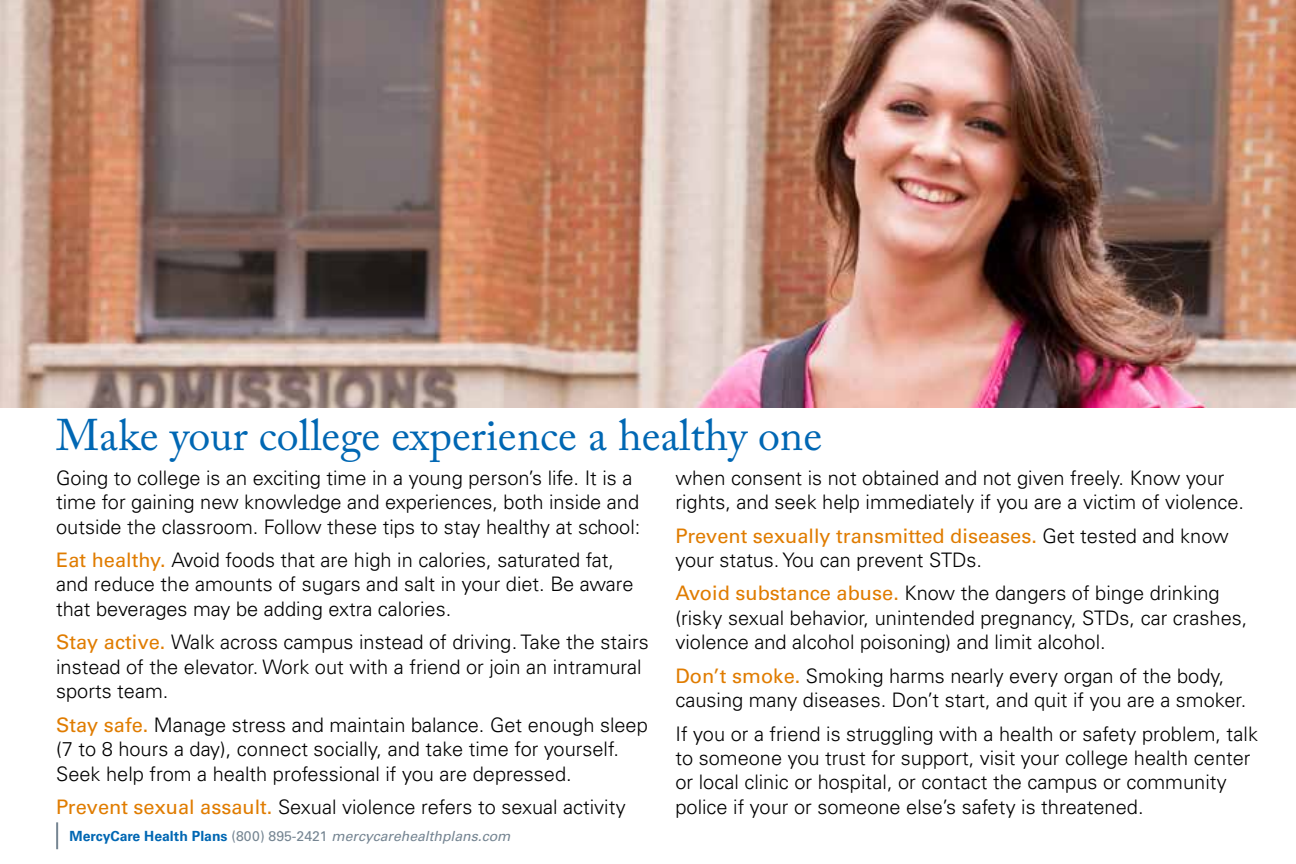
<style>
.page{position:relative;width:1296px;height:864px;background:#fff}
.page>*{position:absolute;margin:0;border:0;box-sizing:border-box;transform-origin:0 0}
.t1{font:44px "Adobe Caslon Pro";color:#0067b3}
.t2{font:300 20px/24.4px "Univers LT Std";color:#000}
.t3{font:italic 14px "Univers LT Std";color:#758592}
.s1{font-weight:400;color:#e07c00}
.s2{font-weight:700;font-style:normal;color:#0067b3}
.s3{font-style:normal}
</style>
<div class="page">
<hr style="left:56px;top:822px;width:2px;height:27px;background:#758592">
<img style="left:0;top:0;width:1296px;height:408px">
<h1 class="t1" style="left:56px;top:409px;width:767px">Make your college experience a healthy one</h1>
<p class="t2" style="left:56px;top:465px;width:586px">Going to college is an exciting time in a young person’s life. It is a time for gaining new knowledge and experiences, both inside and outside the classroom. Follow these tips to stay healthy at school:</p>
<p class="t2" style="left:56px;top:548px;width:579px"><span class="s1">Eat healthy.</span> Avoid foods that are high in calories, saturated fat, and reduce the amounts of sugars and salt in your diet. Be aware that beverages may be adding extra calories.</p>
<p class="t2" style="left:56px;top:630px;width:594px"><span class="s1">Stay active.</span> Walk across campus instead of driving. Take the stairs instead of the elevator. Work out with a friend or join an intramural sports team.</p>
<p class="t2" style="left:56px;top:712px;width:593px"><span class="s1">Stay safe.</span> Manage stress and maintain balance. Get enough sleep (7 to 8 hours a day), connect socially, and take time for yourself.<br>Seek help from a health professional if you are depressed.</p>
<p class="t2" style="left:56px;top:795px;width:571px"><span class="s1">Prevent sexual assault.</span> Sexual violence refers to sexual activity</p>
<p class="t3" style="left:70px;top:827px;width:442px"><span class="s2">MercyCare Health Plans</span> <span class="s3">(800) 895-2421</span> mercycarehealthplans.com</p>
<p class="t2" style="left:676px;top:465px;width:570px">when consent is not obtained and not given freely. Know your rights, and seek help immediately if you are a victim of violence.</p>
<p class="t2" style="left:676px;top:523px;width:555px"><span class="s1">Prevent sexually transmitted diseases.</span> Get tested and know your status. You can prevent STDs.</p>
<p class="t2" style="left:676px;top:581px;width:573px"><span class="s1">Avoid substance abuse.</span> Know the dangers of binge drinking (risky sexual behavior, unintended pregnancy, STDs, car crashes, violence and alcohol poisoning) and limit alcohol.</p>
<p class="t2" style="left:676px;top:663px;width:572px"><span class="s1">Don’t smoke.</span> Smoking harms nearly every organ of the body, causing many diseases. Don’t start, and quit if you are a smoker.</p>
<p class="t2" style="left:676px;top:721px;width:584px">If you or a friend is struggling with a health or safety problem, talk to someone you trust for support, visit your college health center or local clinic or hospital, or contact the campus or community police if your or someone else’s safety is threatened.</p>
</div>
